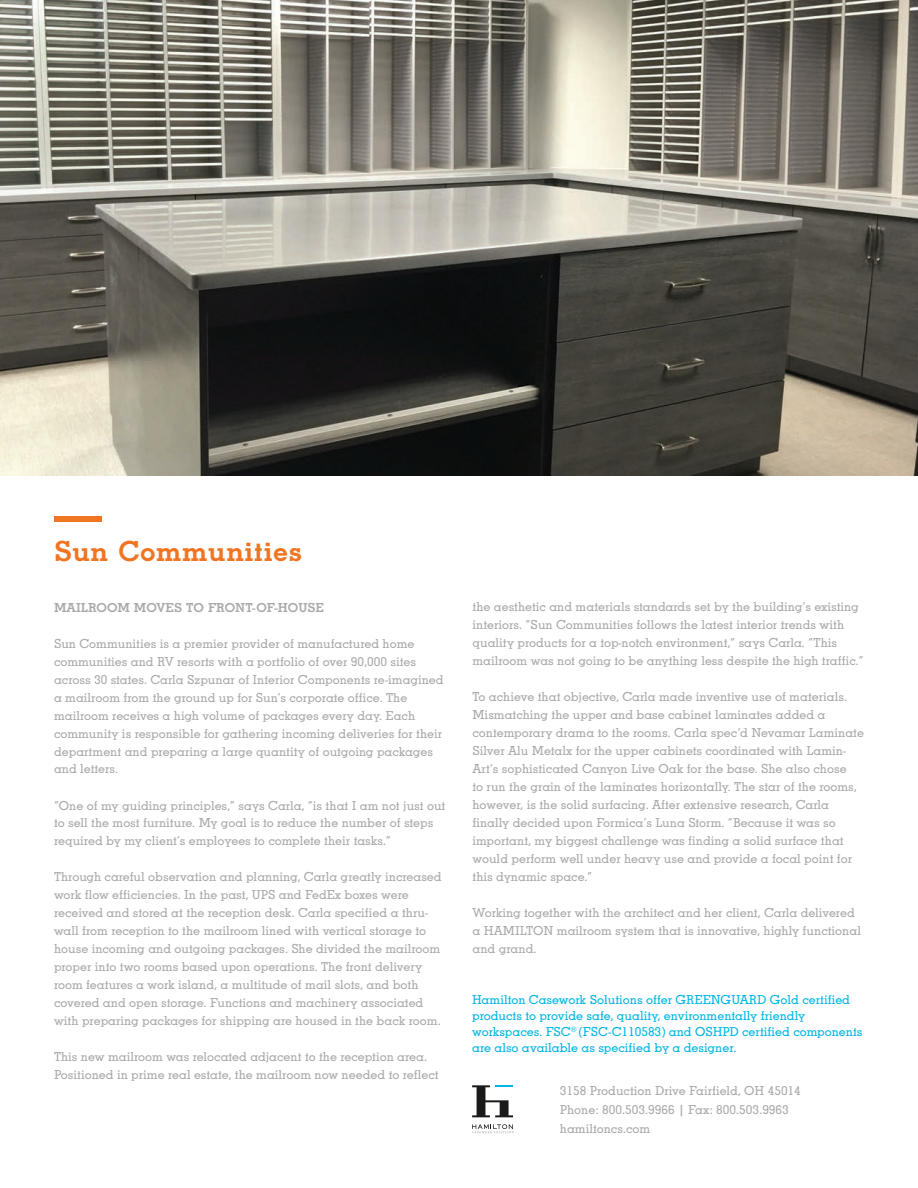
<style>
.page{position:relative;width:918px;height:1188px;background:#fff}
.page>*{position:absolute;margin:0;border:0;box-sizing:border-box;transform-origin:0 0}
.t1{font:500 30px "Memphis";letter-spacing:.02em;color:#f07523}
.t2{font:300 13.5px/18px "Memphis";color:#a9a9aa}
.t3{font:300 13.5px/16.2px "Memphis";color:#00b4e3}
.t4{font:500 13.5px "Memphis";color:#a9a9aa}
</style>
<div class="page">
<img style="left:0;top:0;width:918px;height:475px">
<div style="left:54px;top:517px;width:47px;height:5px;background:#f07523"></div>
<svg style="left:472px;top:1124px;width:42px;height:9px"></svg>
<svg style="left:472px;top:1085px;width:41px;height:32px"></svg>
<p class="t1" style="left:54px;top:534px;width:250px">Sun Communities</p>
<p class="t4" style="left:54px;top:600px;width:271px">MAILROOM MOVES TO FRONT-OF-HOUSE</p>
<p class="t2" style="left:54px;top:634px;width:391px">Sun Communities is a premier provider of manufactured home communities and RV resorts with a portfolio of over 90,000 sites across 30 states. Carla Szpunar of Interior Components re-imagined a mailroom from the ground up for Sun’s corporate office. The mailroom receives a high volume of packages every day. Each community is responsible for gathering incoming deliveries for their department and preparing a large quantity of outgoing packages and letters.</p>
<p class="t2" style="left:54px;top:796px;width:393px">“One of my guiding principles,” says Carla, “is that I am not just out to sell the most furniture. My goal is to reduce the number of steps required by my client’s employees to complete their tasks.”</p>
<p class="t2" style="left:54px;top:868px;width:389px">Through careful observation and planning, Carla greatly increased work flow efficiencies. In the past, UPS and FedEx boxes were received and stored at the reception desk. Carla specified a thru&shy;wall from reception to the mailroom lined with vertical storage to house incoming and outgoing packages. She divided the mailroom proper into two rooms based upon operations. The front delivery room features a work island, a multitude of mail slots, and both covered and open storage. Functions and machinery associated with preparing packages for shipping are housed in the back room.</p>
<p class="t2" style="left:54px;top:1048px;width:386px">This new mailroom was relocated adjacent to the reception area.<br>Positioned in prime real estate, the mailroom now needed to reflect</p>
<p class="t2" style="left:472px;top:598px;width:392px">the aesthetic and materials standards set by the building’s existing interiors. “Sun Communities follows the latest interior trends with quality products for a top-notch environment,” says Carla. “This mailroom was not going to be anything less despite the high traffic.”</p>
<p class="t2" style="left:472px;top:688px;width:393px">To achieve that objective, Carla made inventive use of materials.<br>Mismatching the upper and base cabinet laminates added a contemporary drama to the rooms. Carla spec’d Nevamar Laminate Silver Alu Metalx for the upper cabinets coordinated with Lamin-Art’s sophisticated Canyon Live Oak for the base. She also chose<br>to run the grain of the laminates horizontally. The star of the rooms, however, is the solid surfacing. After extensive research, Carla finally decided upon Formica’s Luna Storm. “Because it was so important, my biggest challenge was finding a solid surface that would perform well under heavy use and provide a focal point for this dynamic space.”</p>
<p class="t2" style="left:472px;top:904px;width:390px">Working together with the architect and her client, Carla delivered a HAMILTON mailroom system that is innovative, highly functional and grand.</p>
<p class="t3" style="left:472px;top:991px;width:392px">Hamilton Casework Solutions offer GREENGUARD Gold certified products to provide safe, quality, environmentally friendly workspaces. FSC<sup>®</sup> (FSC-C110583) and OSHPD certified components are also available as specified by a designer.</p>
<p class="t2" style="left:560px;top:1082px;width:243px">3158 Production Drive Fairfield, OH 45014</p>
<p class="t2" style="left:560px;top:1101px;width:230px">Phone: 800.503.9966 | Fax: 800.503.9963</p>
<p class="t2" style="left:560px;top:1119px;width:92px">hamiltoncs.com</p>
</div>
